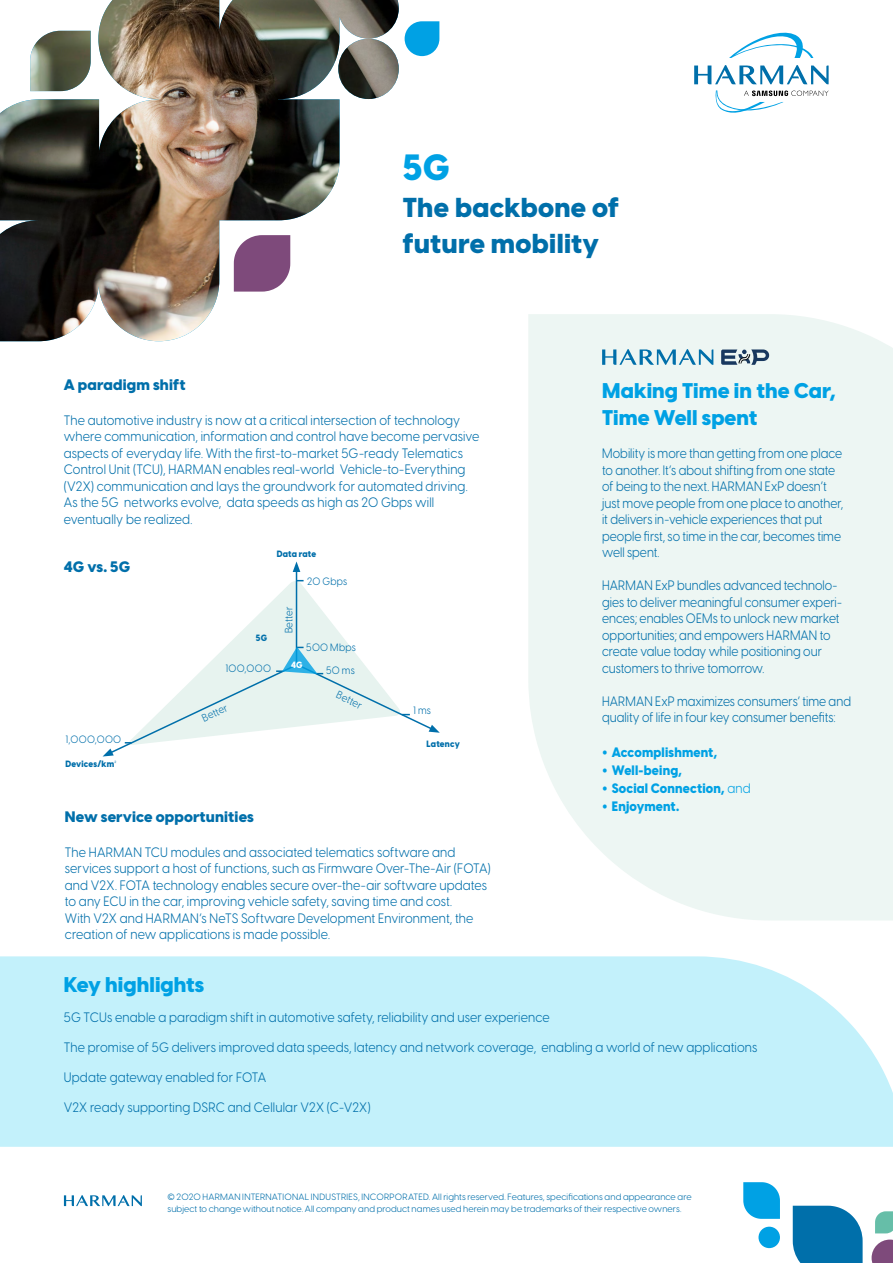
<style>
.page{position:relative;width:893px;height:1263px;background:#fff}
.page>*{position:absolute;margin:0;border:0;box-sizing:border-box;transform-origin:0 0}
.t1{font:800 36px "Visby CF";color:#00a1e4}
.t2{font:800 27px/36px "Visby CF";letter-spacing:.01em;color:#006faa}
.t3{font:800 21px/27px "Visby CF";letter-spacing:.005em;color:#00a1e4}
.t4{font:800 15px "Visby CF";letter-spacing:.01em;color:#006faa}
.t5{font:13.5px/16.5px "Visby CF";letter-spacing:.005em;color:#006faa;scale:.93 1}
.t6{font:13.5px/16.5px "Visby CF";letter-spacing:.005em;color:#006faa;scale:.9 1}
.t7{font:800 13.5px "Visby CF";letter-spacing:.015em;color:#00a1e4;scale:.93 1}
.t8{font:10.5px "Visby CF";letter-spacing:.025em;color:#006faa;scale:.93 1}
.t9{font:9px/12px "Visby CF";letter-spacing:.01em;color:#006faa}
.t10{font:800 9px "Visby CF";letter-spacing:.02em;color:#006faa;scale:.93 1}
.t11{font:800 9px "Visby CF";color:#fff;scale:.93 1}
.s1{font-size:21px}
.s2{font-weight:400}
</style>
<div class="page">
<div style="left:528px;top:314px;width:365px;height:606px;background:#edf6f3"></div>
<svg style="left:729px;top:32px;width:84px;height:26px"></svg>
<svg style="left:694px;top:65px;width:135px;height:19px"></svg>
<svg style="left:715px;top:91px;width:114px;height:22px"></svg>
<div style="left:0;top:956px;width:893px;height:191px;background:#c3f1fb"></div>
<svg style="left:793px;top:1206px;width:70px;height:57px;background:#147ab0"></svg>
<svg style="left:743px;top:1182px;width:37px;height:37px"></svg>
<div style="left:758px;top:1227px;width:22px;height:21px;background:#00a1e4;border-radius:50%"></div>
<svg style="left:875px;top:1211px;width:18px;height:22px"></svg>
<svg style="left:872px;top:1239px;width:21px;height:24px"></svg>
<svg style="left:64px;top:1195px;width:78px;height:11px"></svg>
<svg style="left:405px;top:21px;width:34px;height:35px"></svg>
<img style="left:0;top:0;width:399px;height:341px">
<hr style="left:296px;top:570px;width:1px;height:94px;background:#006faa">
<svg style="left:293px;top:561px;width:7px;height:11px"></svg>
<svg style="left:103px;top:580px;width:337px;height:176px"></svg>
<svg style="left:602px;top:349px;width:111px;height:16px;background:#9ac7d9"></svg>
<svg style="left:721px;top:349px;width:48px;height:16px"></svg>
<h1 class="t1" style="left:403px;top:143px;width:48px">5G</h1>
<h2 class="t2" style="left:403px;top:190px;width:218px">The backbone of future mobility</h2>
<p class="t4" style="left:64px;top:375px;width:123px">A paradigm shift</p>
<p class="t5" style="left:64px;top:412px;width:449px">The automotive industry is now at a critical intersection of technology where communication, information and control have become pervasive aspects of everyday life. With the first-to-market 5G-ready Telematics Control Unit (TCU), HARMAN enables real-world Vehicle-to-Everything (V2X) communication and lays the groundwork for automated driving.<br>As the 5G networks evolve, data speeds as high as 20 Gbps will eventually be realized.</p>
<h3 class="t3" style="left:602px;top:378px;width:235px">Making Time in the Car,<br>Time Well spent</h3>
<p class="t6" style="left:602px;top:445px;width:269px">Mobility is more than getting from one place to another. It’s about shifting from one state of being to the next. HARMAN ExP doesn’t just move people from one place to another, it delivers in-vehicle experiences that put people first, so time in the car, becomes time well spent.</p>
<p class="t6" style="left:602px;top:577px;width:268px">HARMAN ExP bundles advanced technolo&shy;gies to deliver meaningful consumer experi&shy;ences; enables OEMs to unlock new market opportunities; and empowers HARMAN to create value today while positioning our customers to thrive tomorrow.</p>
<p class="t6" style="left:602px;top:693px;width:278px">HARMAN ExP maximizes consumers’ time and quality of life in four key consumer benefits:</p>
<p class="t7" style="left:602px;top:743px;width:125px"><span class="s1">•</span> Accomplishment,</p>
<p class="t7" style="left:602px;top:761px;width:87px"><span class="s1">•</span> Well-being,</p>
<p class="t7" style="left:602px;top:779px;width:161px"><span class="s1">•</span> Social Connection, <span class="s2">and</span></p>
<p class="t7" style="left:602px;top:797px;width:84px"><span class="s1">•</span> Enjoyment.</p>
<p class="t10" style="left:277px;top:548px;width:44px">Data rate</p>
<p class="t8" style="left:307px;top:575px;width:45px">20 Gbps</p>
<p class="t4" style="left:64px;top:557px;width:68px">4G vs. 5G</p>
<p class="t8" style="left:282px;top:633px;width:31px;rotate:-90deg">Better</p>
<p class="t11" style="left:291px;top:659px;width:14px">4G</p>
<p class="t10" style="left:256px;top:632px;width:14px">5G</p>
<p class="t8" style="left:306px;top:640px;width:55px">500 Mbps</p>
<p class="t8" style="left:225px;top:662px;width:51px">100,000</p>
<p class="t8" style="left:326px;top:664px;width:32px">50 ms</p>
<p class="t8" style="left:340px;top:688px;width:31px;rotate:26deg">Better</p>
<p class="t8" style="left:200px;top:713px;width:31px;rotate:-25deg">Better</p>
<p class="t8" style="left:413px;top:703px;width:21px">1 ms</p>
<p class="t8" style="left:65px;top:733px;width:61px">1,000,000</p>
<p class="t10" style="left:427px;top:738px;width:37px">Latency</p>
<p class="t10" style="left:65px;top:758px;width:56px">Devices/km²</p>
<p class="t4" style="left:65px;top:807px;width:191px">New service opportunities</p>
<p class="t5" style="left:65px;top:843px;width:459px">The HARMAN TCU modules and associated telematics software and services support a host of functions, such as Firmware Over-The-Air (FOTA) and V2X. FOTA technology enables secure over-the-air software updates to any ECU in the car, improving vehicle safety, saving time and cost.<br>With V2X and HARMAN’s NeTS Software Development Environment, the creation of new applications is made possible.</p>
<h3 class="t3" style="left:64px;top:971px;width:142px">Key highlights</h3>
<p class="t5" style="left:64px;top:1009px;width:524px">5G TCUs enable a paradigm shift in automotive safety, reliability and user experience</p>
<p class="t5" style="left:64px;top:1039px;width:747px">The promise of 5G delivers improved data speeds, latency and network coverage, enabling a world of new applications</p>
<p class="t5" style="left:64px;top:1069px;width:219px">Update gateway enabled for FOTA</p>
<p class="t5" style="left:64px;top:1099px;width:331px">V2X ready supporting DSRC and Cellular V2X (C-V2X)</p>
<p class="t9" style="left:168px;top:1191px;width:526px">© 2020 HARMAN INTERNATIONAL INDUSTRIES, INCORPORATED. All rights reserved. Features, specifications and appearance are subject to change without notice. All company and product names used herein may be trademarks of their respective owners.</p>
</div>
